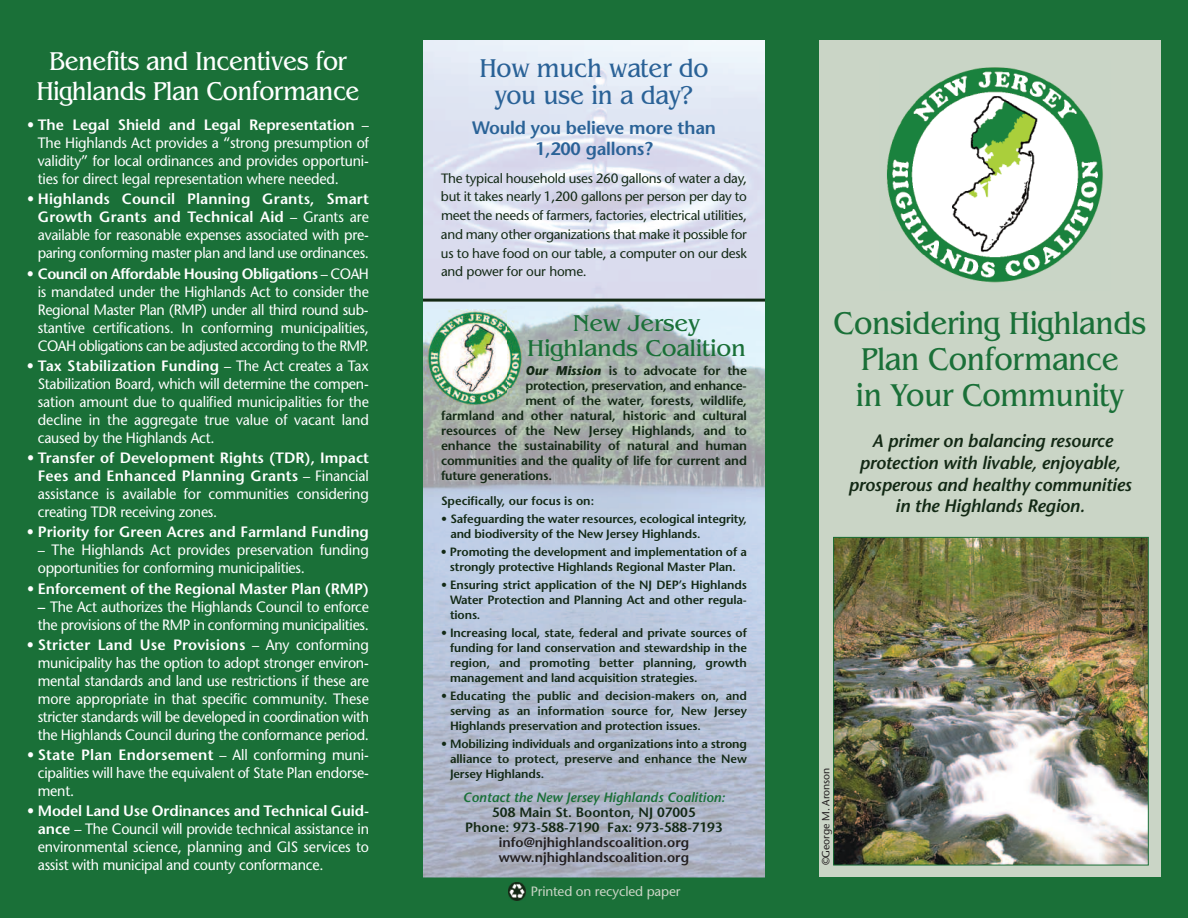
<style>
.page{position:relative;width:1188px;height:918px;background:#1a7038}
.page>*{position:absolute;margin:0;border:0;box-sizing:border-box;transform-origin:0 0}
.t1{font:33px/36px "Benguiat";letter-spacing:-.015em;color:#1a7038;text-align:center;scale:.9 1}
.t2{font:27px/30px "Benguiat";letter-spacing:-.025em;color:#fff;text-align:center;scale:.9 1}
.t3{font:27px/27px "Benguiat";letter-spacing:-.015em;color:#2a6297;text-align:center;scale:.9 1}
.t4{font:24px/25.5px "Benguiat";letter-spacing:-.015em;color:#1a7038;text-align:center}
.t5{font:italic 600 18px/21.6px "Stone Sans";letter-spacing:-.01em;color:#132915;text-align:center}
.t6{font:600 18px/21px "Stone Sans";letter-spacing:-.01em;color:#2a6297;text-align:center}
.t7{font:15px/18px "Stone Sans";letter-spacing:-.015em;color:#fff;text-align:justify;scale:.95 1}
.t8{font:600 15px "Stone Sans";color:#fff}
.t9{font:13.5px/18.8px "Stone Sans";letter-spacing:-.015em;color:#132915;text-align:justify}
.t10{font:600 13.5px/15px "Stone Sans";color:#132915;text-align:center}
.t11{font:600 13.5px/15px "Stone Sans";color:#231f20}
.t12{font:italic 600 13.5px "Stone Sans";color:#1a7038}
.t13{font:13.5px "Stone Sans";letter-spacing:-.01em;color:#cad5c6}
.t14{font:600 12.75px "Stone Sans";letter-spacing:-.005em;color:#132915}
.t15{font:600 12.75px "Stone Sans";letter-spacing:-.025em;color:#132915}
.t16{font:600 12px/15px "Stone Sans";letter-spacing:-.01em;color:#132915;text-align:justify}
.t17{font:10.5px "Stone Sans";letter-spacing:-.01em;color:#231f20}
.s1{font-weight:600}
.s2{font-weight:400}
.s3{font-weight:700;font-style:italic}
</style>
<div class="page">
<div style="left:819px;top:40px;width:342px;height:838px;background:#cad5c6"></div>
<img style="left:887px;top:67px;width:216px;height:216px">
<img style="left:835px;top:539px;width:312px;height:324px">
<div style="left:833px;top:537px;width:316px;height:328px;border:1px solid #1a7038"></div>
<img style="left:423px;top:40px;width:342px;height:838px">
<img style="left:525px;top:306px;width:240px;height:81px">
<img style="left:507px;top:306px;width:18px;height:3px">
<img style="left:426px;top:309px;width:99px;height:96px">
<hr style="left:423px;top:299px;width:342px;height:3px;background:#132915">
<img style="left:508px;top:883px;width:18px;height:17px">
<h2 class="t2" style="left:36px;top:46px;width:361px">Benefits and Incentives for<br>Highlands Plan Conformance</h2>
<p class="t7" style="left:38px;top:118px;width:350px;text-indent:-11px">• <span class="s1">The Legal Shield and Legal Representation</span> – The Highlands Act provides a “strong presumption of validity” for local ordinances and provides opportuni&shy;ties for direct legal representation where needed.</p>
<p class="t7" style="left:38px;top:192px;width:350px;text-indent:-11px">• <span class="s1">Highlands Council Planning Grants, Smart Growth Grants and Technical Aid</span> – Grants are available for reasonable expenses associated with pre&shy;paring conforming master plan and land use ordinances.</p>
<p class="t7" style="left:38px;top:266px;width:350px;text-indent:-11px">• <span class="s1">Council on Affordable Housing Obligations</span> – COAH is mandated under the Highlands Act to consider the Regional Master Plan (RMP) under all third round sub&shy;stantive certifications. In conforming municipalities, COAH obligations can be adjusted according to the RMP.</p>
<p class="t7" style="left:38px;top:358px;width:350px;text-indent:-11px">• <span class="s1">Tax Stabilization Funding</span> – The Act creates a Tax Stabilization Board, which will determine the compen&shy;sation amount due to qualified municipalities for the decline in the aggregate true value of vacant land caused by the Highlands Act.</p>
<p class="t7" style="left:38px;top:451px;width:350px;text-indent:-11px">• <span class="s1">Transfer of Development Rights (TDR), Impact Fees and Enhanced Planning Grants</span> – Financial assistance is available for communities considering creating TDR receiving zones.</p>
<p class="t8" style="left:27px;top:526px;width:344px"><span class="s2">•</span> Priority for Green Acres and Farmland Funding</p>
<p class="t7" style="left:38px;top:543px;width:350px">– The Highlands Act provides preservation funding opportunities for conforming municipalities.</p>
<p class="t8" style="left:27px;top:583px;width:344px"><span class="s2">•</span> Enforcement of the Regional Master Plan (RMP)</p>
<p class="t7" style="left:38px;top:599px;width:350px"><span class="s1">–</span> The Act authorizes the Highlands Council to enforce the provisions of the RMP in conforming municipalities.</p>
<p class="t7" style="left:38px;top:637px;width:350px;text-indent:-11px">• <span class="s1">Stricter Land Use Provisions</span> – Any conforming municipality has the option to adopt stronger environ&shy;mental standards and land use restrictions if these are more appropriate in that specific community. These stricter standards will be developed in coordination with the Highlands Council during the conformance period.</p>
<p class="t7" style="left:38px;top:748px;width:350px;text-indent:-11px">• <span class="s1">State Plan Endorsement</span> – All conforming muni&shy;cipalities will have the equivalent of State Plan endorse&shy;ment.</p>
<p class="t7" style="left:38px;top:804px;width:350px;text-indent:-11px">• <span class="s1">Model Land Use Ordinances and Technical Guid&shy;ance</span> – The Council will provide technical assistance in environmental science, planning and GIS services to assist with municipal and county conformance.</p>
<h2 class="t3" style="left:479px;top:54px;width:256px">How much water do you use in a day?</h2>
<p class="t6" style="left:472px;top:119px;width:245px">Would you believe more than<br>1,200 gallons?</p>
<p class="t9" style="left:441px;top:170px;width:308px">The typical household uses 260 gallons of water a day, but it takes nearly 1,200 gallons per person per day to meet the needs of farmers, factories, electrical utilities, and many other organizations that make it possible for us to have food on our table, a computer on our desk and power for our home.</p>
<h3 class="t4" style="left:527px;top:309px;width:220px">New Jersey<br>Highlands Coalition</h3>
<p class="t14" style="left:525px;top:365px;width:223px"><span class="s3">Our Mission</span> is to advocate for the</p>
<p class="t15" style="left:525px;top:380px;width:223px">protection, preservation, and enhance-</p>
<p class="t14" style="left:525px;top:395px;width:223px">ment of the water, forests, wildlife,</p>
<p class="t14" style="left:441px;top:410px;width:307px">farmland and other natural, historic and cultural</p>
<p class="t14" style="left:441px;top:425px;width:308px">resources of the New Jersey Highlands, and to</p>
<p class="t14" style="left:441px;top:440px;width:307px">enhance the sustainability of natural and human</p>
<p class="t14" style="left:441px;top:455px;width:308px">communities and the quality of life for current and</p>
<p class="t14" style="left:441px;top:470px;width:113px">future generations.</p>
<p class="t16" style="left:441px;top:494px;width:155px">Specifically, our focus is on:</p>
<p class="t16" style="left:450px;top:512px;width:298px;text-indent:-9px"><span class="s2">•</span> Safeguarding the water resources, ecological integrity, and biodiversity of the New Jersey Highlands.</p>
<p class="t16" style="left:441px;top:545px;width:308px;text-align:center"><span class="s2">•</span> Promoting the development and implementation of a strongly protective Highlands Regional Master Plan.</p>
<p class="t16" style="left:450px;top:578px;width:299px;text-indent:-9px"><span class="s2">•</span> Ensuring strict application of the NJ DEP’s Highlands Water Protection and Planning Act and other regula&shy;tions.</p>
<p class="t16" style="left:450px;top:626px;width:299px;text-indent:-9px"><span class="s2">•</span> Increasing local, state, federal and private sources of funding for land conservation and stewardship in the region, and promoting better planning, growth management and land acquisition strategies.</p>
<p class="t16" style="left:450px;top:689px;width:299px;text-indent:-9px"><span class="s2">•</span> Educating the public and decision-makers on, and serving as an information source for, New Jersey Highlands preservation and protection issues.</p>
<p class="t16" style="left:450px;top:737px;width:299px;text-indent:-9px"><span class="s2">•</span> Mobilizing individuals and organizations into a strong alliance to protect, preserve and enhance the New Jersey Highlands.</p>
<p class="t12" style="left:463px;top:792px;width:264px">Contact the New Jersey Highlands Coalition:</p>
<p class="t10" style="left:465px;top:807px;width:259px">508 Main St. Boonton, NJ 07005<br>Phone: 973-588-7190 Fax: 973-588-7193</p>
<p class="t11" style="left:499px;top:837px;width:192px">info@njhighlandscoalition.org www.njhighlandscoalition.org</p>
<p class="t13" style="left:531px;top:886px;width:151px">Printed on recycled paper</p>
<h1 class="t1" style="left:834px;top:305px;width:349px">Considering Highlands<br>Plan Conformance<br>in Your Community</h1>
<p class="t5" style="left:849px;top:432px;width:284px">A primer on balancing resource protection with livable, enjoyable, prosperous and healthy communities in the Highlands Region.</p>
<p class="t17" style="left:822px;top:865px;width:99px;rotate:-90deg">©George M. Aronson</p>
</div>
